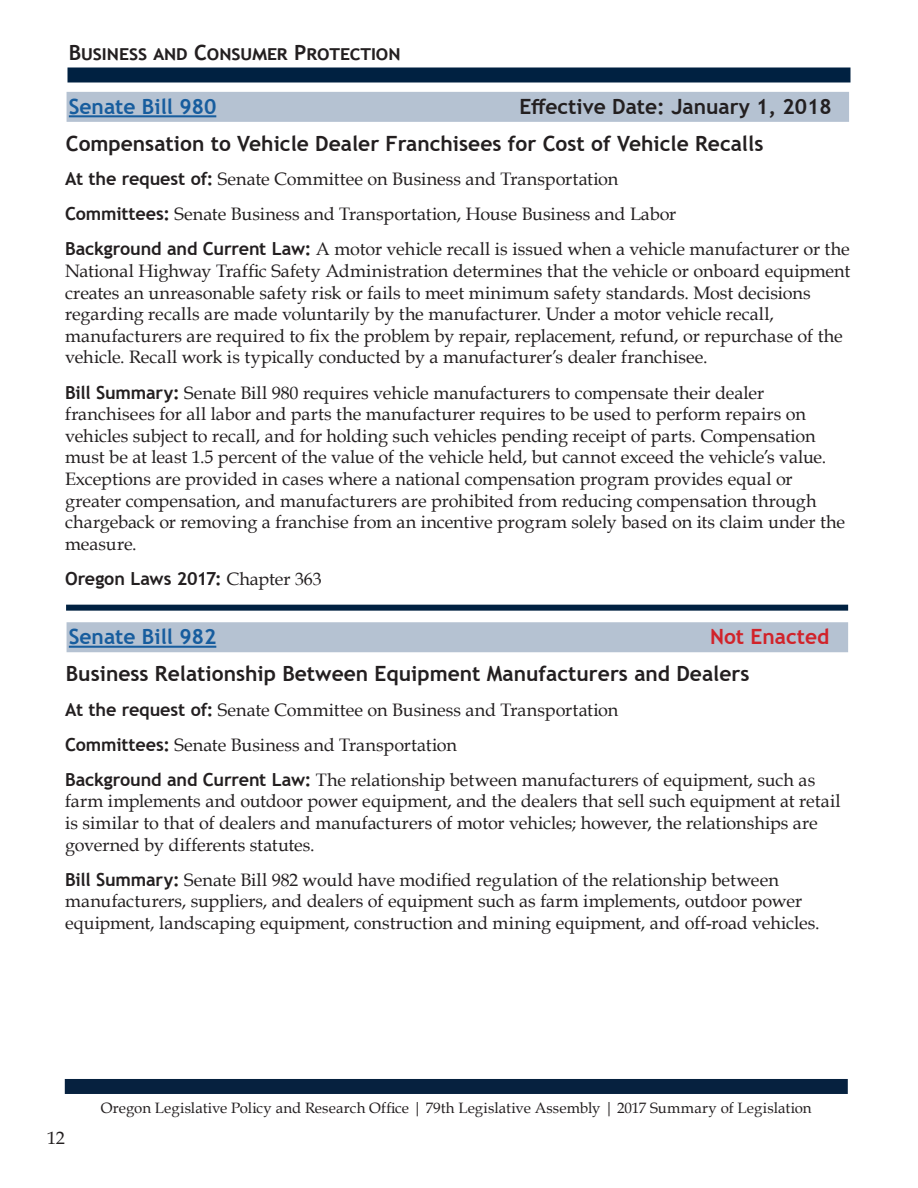
<style>
.page{position:relative;width:918px;height:1188px;background:#fff}
.page>*{position:absolute;margin:0;border:0;box-sizing:border-box;transform-origin:0 0}
.t1{font:700 21px "Trebuchet MS";color:#231f20}
.t2{font:700 21px "Trebuchet MS";color:#175d9e}
.t3{font:700 21px "Trebuchet MS";color:#d1232a}
.t4{font:18px/21.6px "Book Antiqua";color:#231f20}
.t5{font:700 18px "Trebuchet MS";letter-spacing:-.005em;color:#231f20}
.t6{font:15px "Book Antiqua";letter-spacing:.005em;color:#231f20}
.s1{font-family:"Trebuchet MS";font-weight:700}
.s2{font-family:"Book Antiqua";font-weight:400}
</style>
<div class="page">
<div style="left:68px;top:68px;width:782px;height:14px;background:#002141"></div>
<div style="left:65px;top:1079px;width:783px;height:15px;background:#06213f"></div>
<div style="left:67px;top:92px;width:782px;height:30px;background:#b5c2d2"></div>
<hr style="left:69px;top:115px;width:147px;height:2px;background:#175d9e">
<div style="left:67px;top:622px;width:781px;height:30px;background:#b5c2d2"></div>
<hr style="left:69px;top:646px;width:147px;height:2px;background:#175d9e">
<div style="left:66px;top:605px;width:782px;height:6px;background:#002141"></div>
<p class="t1" style="left:69px;top:39px;width:333px">Business and Consumer Protection</p>
<p class="t2" style="left:69px;top:93px;width:149px">Senate Bill 980</p>
<p class="t1" style="left:519px;top:93px;width:314px">Effective Date: January 1, 2018</p>
<p class="t1" style="left:66px;top:130px;width:699px">Compensation to Vehicle Dealer Franchisees for Cost of Vehicle Recalls</p>
<p class="t4" style="left:65px;top:161px;width:786px;line-height:35.1px"><span class="s1">At the request of:</span> Senate Committee on Business and Transportation<br><span class="s1">Committees:</span> Senate Business and Transportation, House Business and Labor<br><span class="s1">Background and Current Law:</span> A motor vehicle recall is issued when a vehicle manufacturer or the</p>
<p class="t4" style="left:65px;top:260px;width:787px">National Highway Traffic Safety Administration determines that the vehicle or onboard equipment creates an unreasonable safety risk or fails to meet minimum safety standards. Most decisions regarding recalls are made voluntarily by the manufacturer. Under a motor vehicle recall, manufacturers are required to fix the problem by repair, replacement, refund, or repurchase of the vehicle. Recall work is typically conducted by a manufacturer’s dealer franchisee.</p>
<p class="t4" style="left:65px;top:381px;width:782px"><span class="s1">Bill Summary:</span> Senate Bill 980 requires vehicle manufacturers to compensate their dealer franchisees for all labor and parts the manufacturer requires to be used to perform repairs on vehicles subject to recall, and for holding such vehicles pending receipt of parts. Compensation must be at least 1.5 percent of the value of the vehicle held, but cannot exceed the vehicle’s value.<br>Exceptions are provided in cases where a national compensation program provides equal or greater compensation, and manufacturers are prohibited from reducing compensation through chargeback or removing a franchise from an incentive program solely based on its claim under the measure.</p>
<p class="t5" style="left:65px;top:567px;width:258px">Oregon Laws 2017: <span class="s2">Chapter 363</span></p>
<p class="t2" style="left:69px;top:623px;width:149px">Senate Bill 982</p>
<p class="t3" style="left:710px;top:623px;width:121px">Not Enacted</p>
<p class="t1" style="left:66px;top:661px;width:685px">Business Relationship Between Equipment Manufacturers and Dealers</p>
<p class="t4" style="left:65px;top:692px;width:752px;line-height:35.1px"><span class="s1">At the request of:</span> Senate Committee on Business and Transportation<br><span class="s1">Committees:</span> Senate Business and Transportation<br><span class="s1">Background and Current Law:</span> The relationship between manufacturers of equipment, such as</p>
<p class="t4" style="left:65px;top:790px;width:777px">farm implements and outdoor power equipment, and the dealers that sell such equipment at retail is similar to that of dealers and manufacturers of motor vehicles; however, the relationships are governed by differents statutes.</p>
<p class="t4" style="left:65px;top:868px;width:756px"><span class="s1">Bill Summary:</span> Senate Bill 982 would have modified regulation of the relationship between manufacturers, suppliers, and dealers of equipment such as farm implements, outdoor power equipment, landscaping equipment, construction and mining equipment, and off-road vehicles.</p>
<p class="t4" style="left:47px;top:1127px;width:19px">12</p>
<p class="t6" style="left:101px;top:1097px;width:712px">Oregon Legislative Policy and Research Office | 79th Legislative Assembly | 2017 Summary of Legislation</p>
</div>
